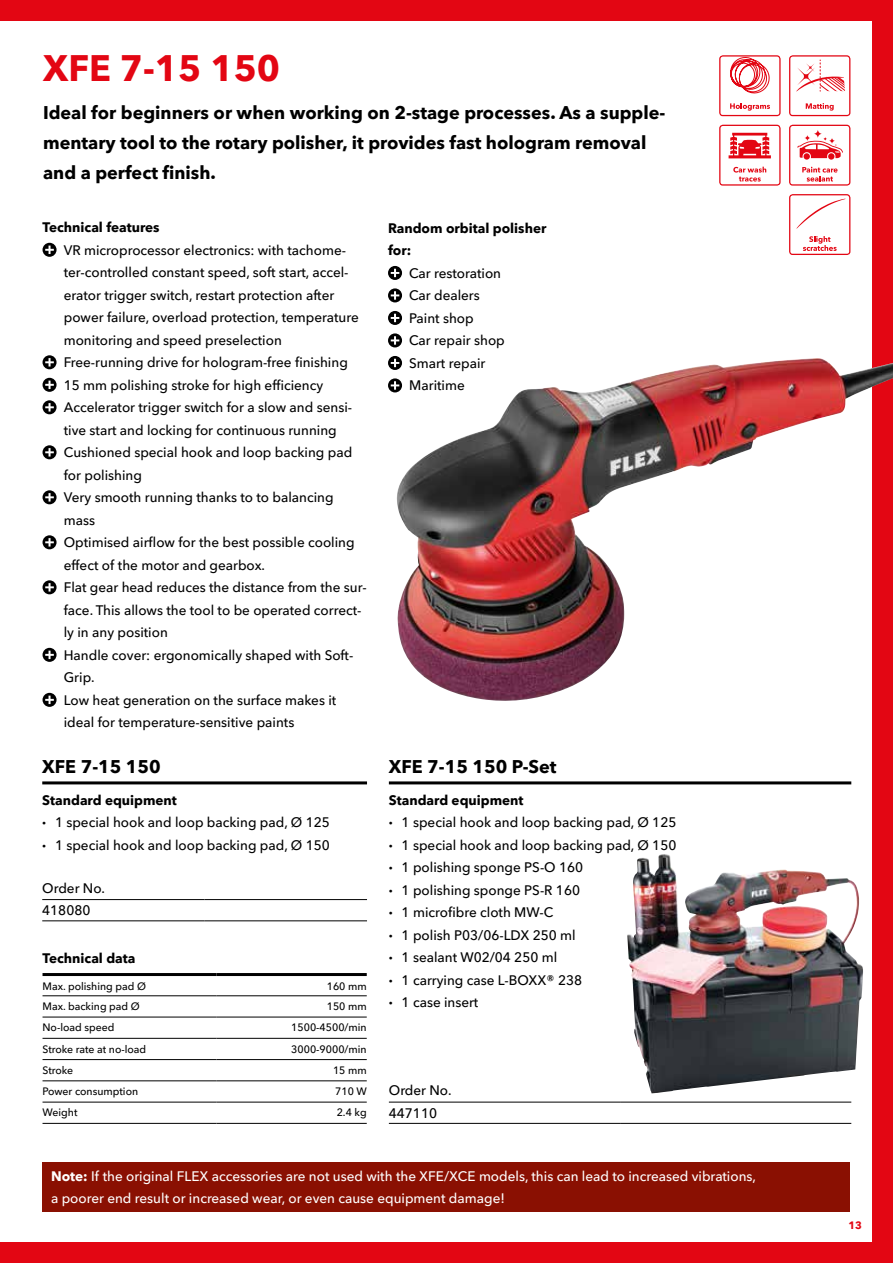
<style>
.page{position:relative;width:893px;height:1263px;background:#e30613}
.page>*{position:absolute;margin:0;border:0;box-sizing:border-box;transform-origin:0 0}
.t1{font:700 36px "Avenir Next W1 G";color:#e30613}
.t2{font:700 18px/30px "Avenir Next W1 G";color:#000}
.t3{font:500 13.5px/22.5px "Avenir Next W1 G";color:#000}
.t4{font:500 13.5px/22.5px "Avenir Next W1 G";color:#fff}
.t5{font:700 13.5px/22.5px "Avenir Next W1 G";color:#000}
.t6{font:500 10.5px "Avenir Next W1 G";color:#000}
.t7{font:700 10.5px "Avenir Next W1 G";color:#e30613}
.s1{font-weight:700}
</style>
<div class="page">
<div style="left:0;top:21px;width:872px;height:1221px;background:#fff"></div>
<svg style="left:43px;top:243px;width:14px;height:14px"></svg>
<svg style="left:43px;top:355px;width:14px;height:14px"></svg>
<svg style="left:43px;top:378px;width:14px;height:14px"></svg>
<svg style="left:43px;top:400px;width:14px;height:14px"></svg>
<svg style="left:43px;top:445px;width:14px;height:14px"></svg>
<svg style="left:43px;top:490px;width:14px;height:14px"></svg>
<svg style="left:43px;top:535px;width:14px;height:14px"></svg>
<svg style="left:43px;top:580px;width:14px;height:14px"></svg>
<svg style="left:43px;top:648px;width:14px;height:14px"></svg>
<svg style="left:43px;top:693px;width:14px;height:14px"></svg>
<div style="left:43px;top:1163px;width:807px;height:49px;background:#8a1002"></div>
<svg style="left:388px;top:266px;width:14px;height:14px"></svg>
<svg style="left:388px;top:288px;width:14px;height:14px"></svg>
<svg style="left:388px;top:311px;width:14px;height:14px"></svg>
<svg style="left:388px;top:333px;width:14px;height:14px"></svg>
<svg style="left:388px;top:356px;width:12px;height:14px"></svg>
<svg style="left:388px;top:378px;width:6px;height:14px"></svg>
<hr style="left:389px;top:781px;width:462px;height:3px;background:#000">
<hr style="left:389px;top:1102px;width:231px;height:1px;background:#000">
<hr style="left:620px;top:1102px;width:231px;height:1px;background:#000">
<hr style="left:389px;top:1123px;width:231px;height:1px;background:#000">
<hr style="left:620px;top:1123px;width:231px;height:1px;background:#000">
<hr style="left:42px;top:781px;width:325px;height:3px;background:#000">
<hr style="left:42px;top:899px;width:163px;height:1px;background:#000">
<hr style="left:205px;top:899px;width:162px;height:1px;background:#000">
<hr style="left:42px;top:920px;width:163px;height:1px;background:#000">
<hr style="left:205px;top:920px;width:162px;height:1px;background:#000">
<hr style="left:43px;top:973px;width:174px;height:3px;background:#000">
<hr style="left:217px;top:973px;width:150px;height:3px;background:#000">
<hr style="left:43px;top:995px;width:174px;height:1px;background:#000">
<hr style="left:217px;top:995px;width:150px;height:1px;background:#000">
<hr style="left:43px;top:1017px;width:174px;height:1px;background:#000">
<hr style="left:217px;top:1017px;width:150px;height:1px;background:#000">
<hr style="left:43px;top:1038px;width:174px;height:1px;background:#000">
<hr style="left:217px;top:1038px;width:150px;height:1px;background:#000">
<hr style="left:43px;top:1059px;width:174px;height:1px;background:#000">
<hr style="left:217px;top:1059px;width:150px;height:1px;background:#000">
<hr style="left:43px;top:1080px;width:174px;height:1px;background:#000">
<hr style="left:217px;top:1080px;width:150px;height:1px;background:#000">
<hr style="left:43px;top:1102px;width:174px;height:1px;background:#000">
<hr style="left:217px;top:1102px;width:150px;height:1px;background:#000">
<hr style="left:43px;top:1123px;width:174px;height:1px;background:#000">
<hr style="left:217px;top:1123px;width:150px;height:1px;background:#000">
<img style="left:627px;top:854px;width:236px;height:240px">
<img style="left:394px;top:358px;width:499px;height:343px">
<svg style="left:789px;top:125px;width:61px;height:61px"></svg>
<svg style="left:719px;top:125px;width:62px;height:61px"></svg>
<svg style="left:789px;top:194px;width:61px;height:61px"></svg>
<svg style="left:719px;top:55px;width:62px;height:61px"></svg>
<svg style="left:789px;top:55px;width:61px;height:61px"></svg>
<h1 class="t1" style="left:43px;top:39px;width:239px">XFE 7-15 150</h1>
<h2 class="t2" style="left:43px;top:97px;width:624px">Ideal for beginners or when working on 2-stage processes. As a supple&shy;mentary tool to the rotary polisher, it provides fast hologram removal and a perfect finish.</h2>
<p class="t5" style="left:43px;top:215px;width:119px">Technical features</p>
<p class="t3" style="left:64px;top:237px;width:304px">VR microprocessor electronics: with tachome&shy;ter-controlled constant speed, soft start, accel&shy;erator trigger switch, restart protection after power failure, overload protection, temperature monitoring and speed preselection<br>Free-running drive for hologram-free finishing 15 mm polishing stroke for high efficiency Accelerator trigger switch for a slow and sensi&shy;tive start and locking for continuous running Cushioned special hook and loop backing pad for polishing<br>Very smooth running thanks to to balancing mass<br>Optimised airflow for the best possible cooling effect of the motor and gearbox.<br>Flat gear head reduces the distance from the sur&shy;face. This allows the tool to be operated correct&shy;ly in any position<br>Handle cover: ergonomically shaped with Soft-Grip.<br>Low heat generation on the surface makes it ideal for temperature-sensitive paints</p>
<p class="t5" style="left:388px;top:216px;width:160px">Random orbital polisher for:</p>
<p class="t3" style="left:409px;top:261px;width:97px">Car restoration<br>Car dealers<br>Paint shop<br>Car repair shop<br>Smart repair<br>Maritime</p>
<h2 class="t2" style="left:42px;top:750px;width:120px">XFE 7-15 150</h2>
<p class="t3" style="left:42px;top:788px;width:289px"><span class="s1">Standard equipment<br>·</span> 1 special hook and loop backing pad, Ø 125 <span class="s1">·</span> 1 special hook and loop backing pad, Ø 150</p>
<p class="t3" style="left:42px;top:875px;width:64px">Order No.<br>418080</p>
<p class="t5" style="left:43px;top:946px;width:94px">Technical data</p>
<p class="t6" style="left:43px;top:977px;width:105px">Max. polishing pad Ø</p>
<p class="t6" style="left:327px;top:977px;width:41px">160 mm</p>
<p class="t6" style="left:43px;top:998px;width:99px">Max. backing pad Ø</p>
<p class="t6" style="left:327px;top:998px;width:41px">150 mm</p>
<p class="t6" style="left:43px;top:1019px;width:74px">No-load speed</p>
<p class="t6" style="left:291px;top:1019px;width:77px">1500-4500/min</p>
<p class="t6" style="left:43px;top:1040px;width:105px">Stroke rate at no-load</p>
<p class="t6" style="left:291px;top:1040px;width:77px">3000-9000/min</p>
<p class="t6" style="left:43px;top:1062px;width:32px">Stroke</p>
<p class="t6" style="left:333px;top:1062px;width:35px">15 mm</p>
<p class="t6" style="left:43px;top:1083px;width:97px">Power consumption</p>
<p class="t6" style="left:335px;top:1083px;width:33px">710 W</p>
<p class="t6" style="left:43px;top:1104px;width:36px">Weight</p>
<p class="t6" style="left:337px;top:1104px;width:32px">2.4 kg</p>
<h2 class="t2" style="left:389px;top:750px;width:169px">XFE 7-15 150 P-Set</h2>
<p class="t3" style="left:389px;top:788px;width:289px"><span class="s1">Standard equipment<br>·</span> 1 special hook and loop backing pad, Ø 125 <span class="s1">·</span> 1 special hook and loop backing pad, Ø 150 <span class="s1">·</span> 1 polishing sponge PS-O 160<br><span class="s1">·</span> 1 polishing sponge PS-R 160<br><span class="s1">·</span> 1 microfibre cloth MW-C<br><span class="s1">·</span> 1 polish P03/06-LDX 250 ml<br><span class="s1">·</span> 1 sealant W02/04 250 ml<br><span class="s1">·</span> 1 carrying case L-BOXX® 238<br><span class="s1">·</span> 1 case insert</p>
<p class="t3" style="left:389px;top:1078px;width:64px">Order No.<br>447110</p>
<p class="t4" style="left:51px;top:1164px;width:706px"><span class="s1">Note:</span> If the original FLEX accessories are not used with the XFE/XCE models, this can lead to increased vibrations, a poorer end result or increased wear, or even cause equipment damage!</p>
<p class="t7" style="left:848px;top:1217px;width:15px">13</p>
</div>
